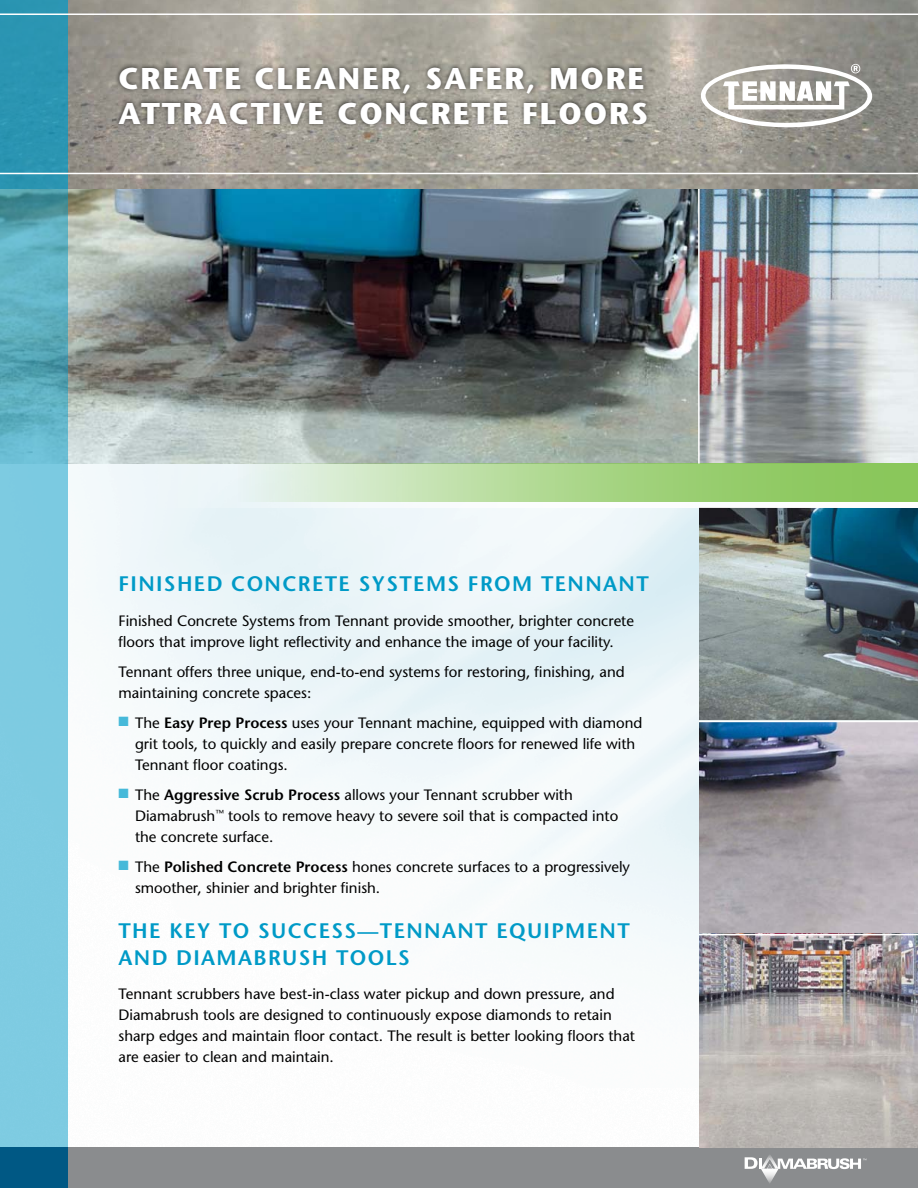
<style>
.page{position:relative;width:918px;height:1188px;background:#fff}
.page>*{position:absolute;margin:0;border:0;box-sizing:border-box;transform-origin:0 0}
.t1{font:700 30px/34.5px "Stone Sans";letter-spacing:.065em;color:#fff}
.t2{font:600 21px/27px "Stone Sans";letter-spacing:.065em;color:#009ac7}
.t3{font:15px/21px "Stone Sans";color:#000}
.s1{color:#46b9d9}
.s2{font-weight:600}
</style>
<div class="page">
<img style="left:68px;top:0;width:850px;height:1148px">
<div style="left:0;top:1148px;width:918px;height:40px;background:#8a8c8e"></div>
<svg style="left:761px;top:1169px;width:18px;height:14px"></svg>
<svg style="left:745px;top:1157px;width:121px;height:12px"></svg>
<div style="left:114px;top:62px;width:537px;height:67px;background:#000;opacity:.65"></div>
<svg style="left:699px;top:64px;width:175px;height:65px"></svg>
<div style="left:0;top:0;width:68px;height:189px;background:#2a95b2"></div>
<svg style="left:0;top:189px;width:68px;height:959px;background:#73c2d7"></svg>
<div style="left:0;top:1148px;width:68px;height:40px;background:#005884"></div>
<hr style="left:0;top:14px;width:918px;height:1px;background:#fff">
<hr style="left:0;top:173px;width:918px;height:1px;background:#fff">
<img style="left:699px;top:508px;width:219px;height:213px">
<svg style="left:699px;top:722px;width:219px;height:212px;background:#9796a1"></svg>
<img style="left:699px;top:935px;width:219px;height:212px">
<hr style="left:699px;top:721px;width:219px;height:1px;background:#fff">
<hr style="left:699px;top:934px;width:219px;height:1px;background:#fff">
<div style="left:71px;top:464px;width:847px;height:43px;background:linear-gradient(to right,#edf6f9,#fff)"></div>
<svg style="left:243px;top:464px;width:675px;height:38px;background:#afd893"></svg>
<hr style="left:698px;top:189px;width:2px;height:275px;background:#fff">
<h1 class="t1" style="left:118px;top:61px;width:531px">CREATE CLEANER, SAFER, MORE<br>ATTRACTIVE CONCRETE FLOORS</h1>
<h2 class="t2" style="left:118px;top:570px;width:532px">FINISHED CONCRETE SYSTEMS FROM TENNANT</h2>
<p class="t3" style="left:118px;top:610px;width:517px">Finished Concrete Systems from Tennant provide smoother, brighter concrete floors that improve light reflectivity and enhance the image of your facility.</p>
<p class="t3" style="left:118px;top:661px;width:508px">Tennant offers three unique, end-to-end systems for restoring, finishing, and maintaining concrete spaces:</p>
<p class="t3" style="left:135px;top:712px;width:509px;text-indent:-17px"><span class="s1">■</span> The <span class="s2">EASY PREP PROCESS</span> uses your Tennant machine, equipped with diamond grit tools, to quickly and easily prepare concrete floors for renewed life with<br>Tennant floor coatings.</p>
<p class="t3" style="left:135px;top:784px;width:485px;text-indent:-17px"><span class="s1">■</span> The <span class="s2">AGGRESSIVE SCRUB PROCESS</span> allows your Tennant scrubber with<br>Diamabrush<sup>™</sup> tools to remove heavy to severe soil that is compacted into the concrete surface.</p>
<p class="t3" style="left:135px;top:856px;width:497px;text-indent:-17px"><span class="s1">■</span> The <span class="s2">POLISHED CONCRETE PROCESS</span> hones concrete surfaces to a progressively smoother, shinier and brighter finish.</p>
<h2 class="t2" style="left:118px;top:917px;width:513px">THE KEY TO SUCCESS—TENNANT EQUIPMENT<br>AND DIAMABRUSH TOOLS</h2>
<p class="t3" style="left:118px;top:983px;width:518px">Tennant scrubbers have best-in-class water pickup and down pressure, and Diamabrush tools are designed to continuously expose diamonds to retain sharp edges and maintain floor contact. The result is better looking floors that are easier to clean and maintain.</p>
</div>
